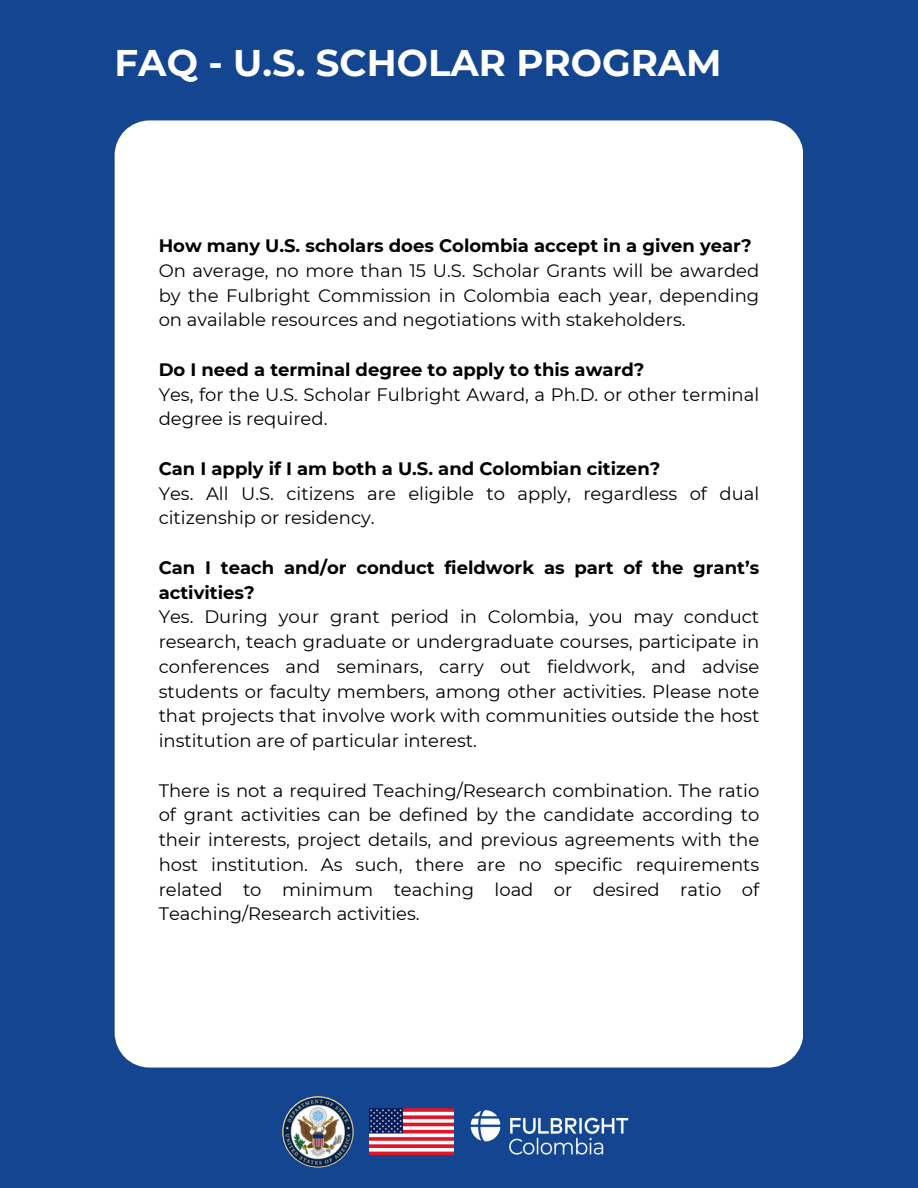
<style>
.page{position:relative;width:918px;height:1188px;background:#134590}
.page>*{position:absolute;margin:0;border:0;box-sizing:border-box;transform-origin:0 0}
.t1{font:700 37.05px "Montserrat";color:#fff}
.t2{font:18px/24.8px "Montserrat";color:#000;text-align:justify}
.t3{font:700 18px/24.8px "Montserrat";color:#000}
</style>
<div class="page">
<img style="left:282px;top:1096px;width:72px;height:72px;border-radius:50%">
<img style="left:370px;top:1109px;width:83px;height:46px">
<img style="left:470px;top:1110px;width:159px;height:45px">
<div style="left:115px;top:120px;width:688px;height:947px;background:#fff"></div>
<p class="t1" style="left:115px;top:40px;width:609px">FAQ - U.S. SCHOLAR PROGRAM</p>
<p class="t3" style="left:159px;top:233px;width:594px">How many U.S. scholars does Colombia accept in a given year?</p>
<p class="t2" style="left:159px;top:258px;width:602px">On average, no more than 15 U.S. Scholar Grants will be awarded by the Fulbright Commission in Colombia each year, depending on available resources and negotiations with stakeholders.</p>
<p class="t3" style="left:159px;top:357px;width:487px">Do I need a terminal degree to apply to this award?</p>
<p class="t2" style="left:159px;top:382px;width:602px">Yes, for the U.S. Scholar Fulbright Award, a Ph.D. or other terminal degree is required.</p>
<p class="t3" style="left:159px;top:456px;width:503px">Can I apply if I am both a U.S. and Colombian citizen?</p>
<p class="t2" style="left:159px;top:481px;width:602px">Yes. All U.S. citizens are eligible to apply, regardless of dual citizenship or residency.</p>
<p class="t3" style="left:159px;top:555px;width:602px">Can I teach and/or conduct fieldwork as part of the grant’s activities?</p>
<p class="t2" style="left:159px;top:604px;width:602px">Yes. During your grant period in Colombia, you may conduct research, teach graduate or undergraduate courses, participate in conferences and seminars, carry out fieldwork, and advise students or faculty members, among other activities. Please note that projects that involve work with communities outside the host institution are of particular interest.</p>
<p class="t2" style="left:159px;top:778px;width:602px">There is not a required Teaching/Research combination. The ratio of grant activities can be defined by the candidate according to their interests, project details, and previous agreements with the host institution. As such, there are no specific requirements related to minimum teaching load or desired ratio of Teaching/Research activities.</p>
</div>
